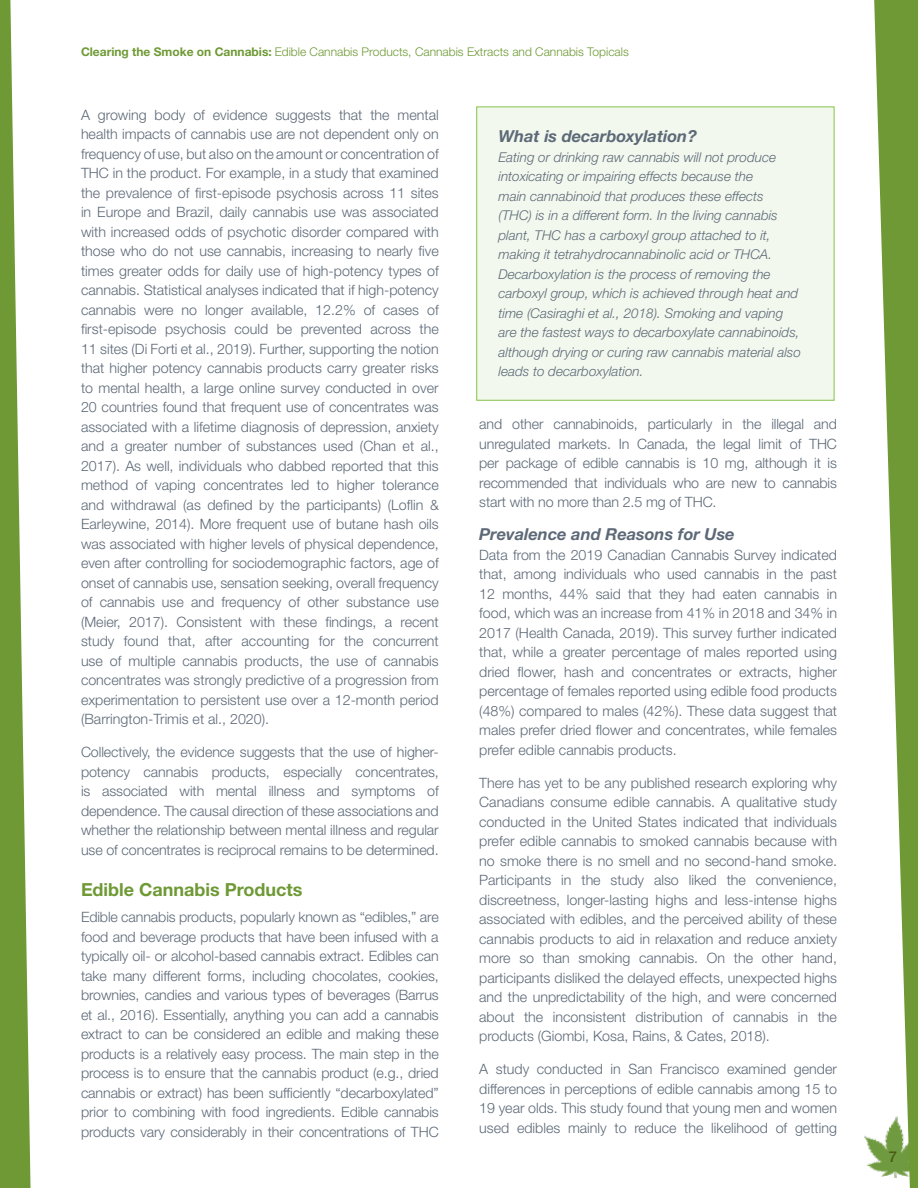
<style>
.page{position:relative;width:918px;height:1188px;background:#fff}
.page>*{position:absolute;margin:0;border:0;box-sizing:border-box;transform-origin:0 0}
.t1{font:700 18px "Helvetica Neue LT Std";color:#6e9934}
.Paragraph_Text{font:italic 700 16.5px "Helvetica Neue LT Std";color:#5d6977}
.t2{font:500 15px "Helvetica Neue LT Std";color:#495b14}
.Paragraph_Text-2{font:300 14.25px/19.5px "Helvetica Neue LT Std";color:#5d6977;text-align:justify}
.t3{font:italic 300 13.5px/19.5px "Helvetica Neue LT Std";color:#5d6977}
.t4{font:300 12px "Helvetica Neue LT Std";color:#6e9934}
.s1{font-weight:700}
</style>
<div class="page">
<img style="left:864px;top:1135px;width:8px;height:34px">
<svg style="left:872px;top:0;width:46px;height:1188px;fill:#6e9934"></svg>
<svg style="left:0;top:0;width:31px;height:1188px"></svg>
<div style="left:477px;top:107px;width:357px;height:293px;background:#f2f8ee"></div>
<p class="t4" style="left:81px;top:44px;width:549px"><span class="s1">Clearing the Smoke on Cannabis:</span> Edible Cannabis Products, Cannabis Extracts and Cannabis Topicals</p>
<p class="Paragraph_Text-2" style="left:81px;top:104px;width:359px">A growing body of evidence suggests that the mental health impacts of cannabis use are not dependent only on frequency of use, but also on the amount or concentration of THC in the product. For example, in a study that examined the prevalence of first-episode psychosis across 11 sites in Europe and Brazil, daily cannabis use was associated with increased odds of psychotic disorder compared with those who do not use cannabis, increasing to nearly five times greater odds for daily use of high-potency types of cannabis. Statistical analyses indicated that if high-potency cannabis were no longer available, 12.2% of cases of first-episode psychosis could be prevented across the 11 sites (Di Forti et al., 2019). Further, supporting the notion that higher potency cannabis products carry greater risks to mental health, a large online survey conducted in over 20 countries found that frequent use of concentrates was associated with a lifetime diagnosis of depression, anxiety and a greater number of substances used (Chan et al., 2017). As well, individuals who dabbed reported that this method of vaping concentrates led to higher tolerance and withdrawal (as defined by the participants) (Loflin &amp; Earleywine, 2014). More frequent use of butane hash oils was associated with higher levels of physical dependence, even after controlling for sociodemographic factors, age of onset of cannabis use, sensation seeking, overall frequency of cannabis use and frequency of other substance use (Meier, 2017). Consistent with these findings, a recent study found that, after accounting for the concurrent use of multiple cannabis products, the use of cannabis concentrates was strongly predictive of a progression from experimentation to persistent use over a 12-month period (Barrington-Trimis et al., 2020).</p>
<p class="Paragraph_Text-2" style="left:81px;top:742px;width:359px">Collectively, the evidence suggests that the use of higher&shy;potency cannabis products, especially concentrates, is associated with mental illness and symptoms of dependence. The causal direction of these associations and whether the relationship between mental illness and regular use of concentrates is reciprocal remains to be determined.</p>
<h1 class="t1" style="left:81px;top:878px;width:223px">Edible Cannabis Products</h1>
<p class="Paragraph_Text-2" style="left:81px;top:907px;width:359px">Edible cannabis products, popularly known as “edibles,” are food and beverage products that have been infused with a typically oil- or alcohol-based cannabis extract. Edibles can take many different forms, including chocolates, cookies, brownies, candies and various types of beverages (Barrus et al., 2016). Essentially, anything you can add a cannabis extract to can be considered an edible and making these products is a relatively easy process. The main step in the process is to ensure that the cannabis product (e.g., dried cannabis or extract) has been sufficiently “decarboxylated” prior to combining with food ingredients. Edible cannabis products vary considerably in their concentrations of THC</p>
<p class="Paragraph_Text" style="left:499px;top:126px;width:200px">What is decarboxylation?</p>
<p class="t3" style="left:499px;top:147px;width:304px">Eating or drinking raw cannabis will not produce intoxicating or impairing effects because the<br>main cannabinoid that produces these effects<br>(THC) is in a different form. In the living cannabis plant, THC has a carboxyl group attached to it, making it tetrahydrocannabinolic acid or THCA.<br>Decarboxylation is the process of removing the carboxyl group, which is achieved through heat and time (Casiraghi et al., 2018). Smoking and vaping are the fastest ways to decarboxylate cannabinoids, although drying or curing raw cannabis material also leads to decarboxylation.</p>
<p class="Paragraph_Text-2" style="left:479px;top:414px;width:359px">and other cannabinoids, particularly in the illegal and unregulated markets. In Canada, the legal limit of THC per package of edible cannabis is 10 mg, although it is recommended that individuals who are new to cannabis start with no more than 2.5 mg of THC.</p>
<p class="Paragraph_Text" style="left:479px;top:524px;width:257px">Prevalence and Reasons for Use</p>
<p class="Paragraph_Text-2" style="left:479px;top:545px;width:359px">Data from the 2019 Canadian Cannabis Survey indicated that, among individuals who used cannabis in the past 12 months, 44% said that they had eaten cannabis in food, which was an increase from 41% in 2018 and 34% in 2017 (Health Canada, 2019). This survey further indicated that, while a greater percentage of males reported using dried flower, hash and concentrates or extracts, higher percentage of females reported using edible food products (48%) compared to males (42%). These data suggest that males prefer dried flower and concentrates, while females prefer edible cannabis products.</p>
<p class="Paragraph_Text-2" style="left:479px;top:773px;width:359px">There has yet to be any published research exploring why Canadians consume edible cannabis. A qualitative study conducted in the United States indicated that individuals prefer edible cannabis to smoked cannabis because with no smoke there is no smell and no second-hand smoke.<br>Participants in the study also liked the convenience, discreetness, longer-lasting highs and less-intense highs associated with edibles, and the perceived ability of these cannabis products to aid in relaxation and reduce anxiety more so than smoking cannabis. On the other hand, participants disliked the delayed effects, unexpected highs and the unpredictability of the high, and were concerned about the inconsistent distribution of cannabis in the products (Giombi, Kosa, Rains, &amp; Cates, 2018).</p>
<p class="Paragraph_Text-2" style="left:479px;top:1059px;width:359px">A study conducted in San Francisco examined gender differences in perceptions of edible cannabis among 15 to 19 year olds. This study found that young men and women used edibles mainly to reduce the likelihood of getting</p>
<p class="t2" style="left:889px;top:1148px;width:10px">7</p>
</div>
